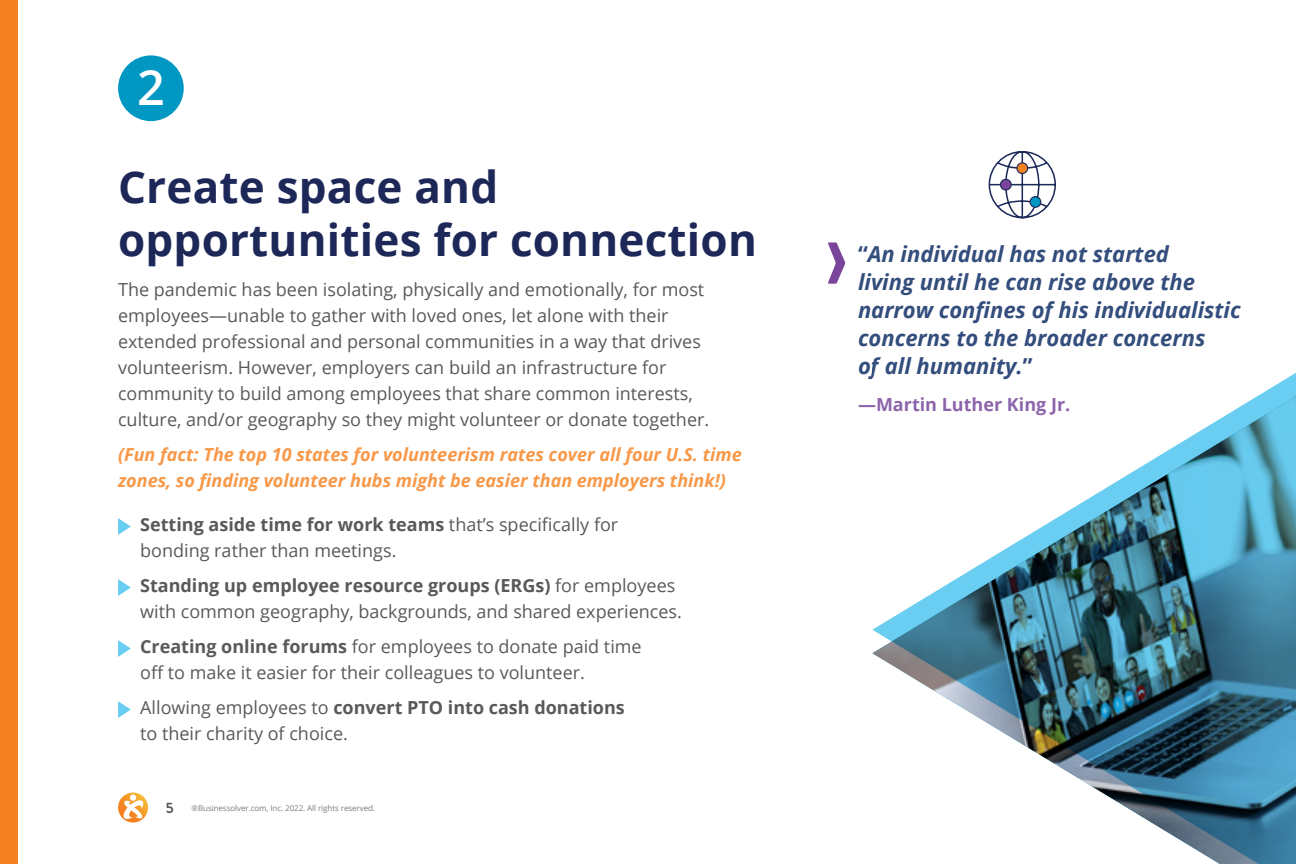
<style>
.page{position:relative;width:1296px;height:864px;background:#fff}
.page>*{position:absolute;margin:0;border:0;box-sizing:border-box;transform-origin:0 0}
.t1{font:600 48.6px "Open Sans";color:#fff}
.t2{font:700 44px/52.8px "Open Sans";letter-spacing:.005em;color:#1d2858}
.t3{font:italic 700 22px/28px "Open Sans";color:#334d7c}
.t4{font:18px/26px "Open Sans";color:#58595b}
.t5{font:italic 700 18px/26px "Open Sans";color:#f89848}
.t6{font:700 18px "Open Sans";color:#8c64ab}
.t7{font:8px "Open Sans";letter-spacing:-.01em;color:#797d82}
.s1{font-weight:700}
.s2{font-family:"Brandon Grotesque";font-weight:700;font-size:15px;color:#585a5b}
.s3{font-style:normal}
</style>
<div class="page">
<svg style="left:118px;top:518px;width:13px;height:17px"></svg>
<svg style="left:118px;top:579px;width:13px;height:17px"></svg>
<svg style="left:118px;top:640px;width:13px;height:17px"></svg>
<svg style="left:118px;top:701px;width:13px;height:17px"></svg>
<svg style="left:872px;top:373px;width:424px;height:491px"></svg>
<div style="left:118px;top:55px;width:66px;height:66px;background:#0097c2;border-radius:50%"></div>
<svg style="left:988px;top:150px;width:68px;height:69px"></svg>
<div style="left:1001px;top:179px;width:10px;height:11px;background:#7a459b;border-radius:50%"></div>
<div style="left:1000px;top:179px;width:12px;height:12px;border:1px solid #1c2959;border-radius:50%"></div>
<div style="left:1030px;top:197px;width:11px;height:10px;background:#0096c2;border-radius:50%"></div>
<div style="left:1030px;top:196px;width:11px;height:12px;border:1px solid #1c2959;border-radius:50%"></div>
<div style="left:1017px;top:163px;width:11px;height:11px;background:#f58220;border-radius:50%"></div>
<div style="left:1016px;top:162px;width:12px;height:12px;border:1px solid #1c2959;border-radius:50%"></div>
<svg style="left:828px;top:242px;width:17px;height:42px"></svg>
<div style="left:0;top:0;width:18px;height:864px;background:#f58220"></div>
<svg style="left:118px;top:793px;width:30px;height:30px"></svg>
<h1 class="t1" style="left:137px;top:54px;width:29px">2</h1>
<h2 class="t2" style="left:118px;top:159px;width:640px">Create space and opportunities for connection</h2>
<p class="t4" style="left:118px;top:276px;width:593px">The pandemic has been isolating, physically and emotionally, for most employees—unable to gather with loved ones, let alone with their extended professional and personal communities in a way that drives volunteerism. However, employers can build an infrastructure for community to build among employees that share common interests, culture, and/or geography so they might volunteer or donate together.</p>
<p class="t5" style="left:118px;top:441px;width:625px">(Fun fact: The top 10 states for volunteerism rates cover all four U.S. time zones, so finding volunteer hubs might be easier than employers think!)</p>
<p class="t4" style="left:140px;top:511px;width:480px"><span class="s1">Setting aside time for work teams</span> that’s specifically for bonding rather than meetings.</p>
<p class="t4" style="left:140px;top:572px;width:543px"><span class="s1">Standing up employee resource groups (ERGs)</span> for employees with common geography, backgrounds, and shared experiences.</p>
<p class="t4" style="left:140px;top:633px;width:503px"><span class="s1">Creating online forums</span> for employees to donate paid time off to make it easier for their colleagues to volunteer.</p>
<p class="t4" style="left:140px;top:694px;width:486px">Allowing employees to <span class="s1">convert PTO into cash donations </span>to their charity of choice.</p>
<p class="t7" style="left:166px;top:803px;width:211px"><span class="s2">5</span> ®Businessolver.com, Inc. 2022. All rights reserved.</p>
<p class="t3" style="left:858px;top:240px;width:384px"><span class="s3">“</span>An individual has not started<br>living until he can rise above the narrow confines of his individualistic concerns to the broader concerns<br>of all humanity.<span class="s3">”</span></p>
<p class="t6" style="left:858px;top:392px;width:214px">—Martin Luther King Jr.</p>
</div>
